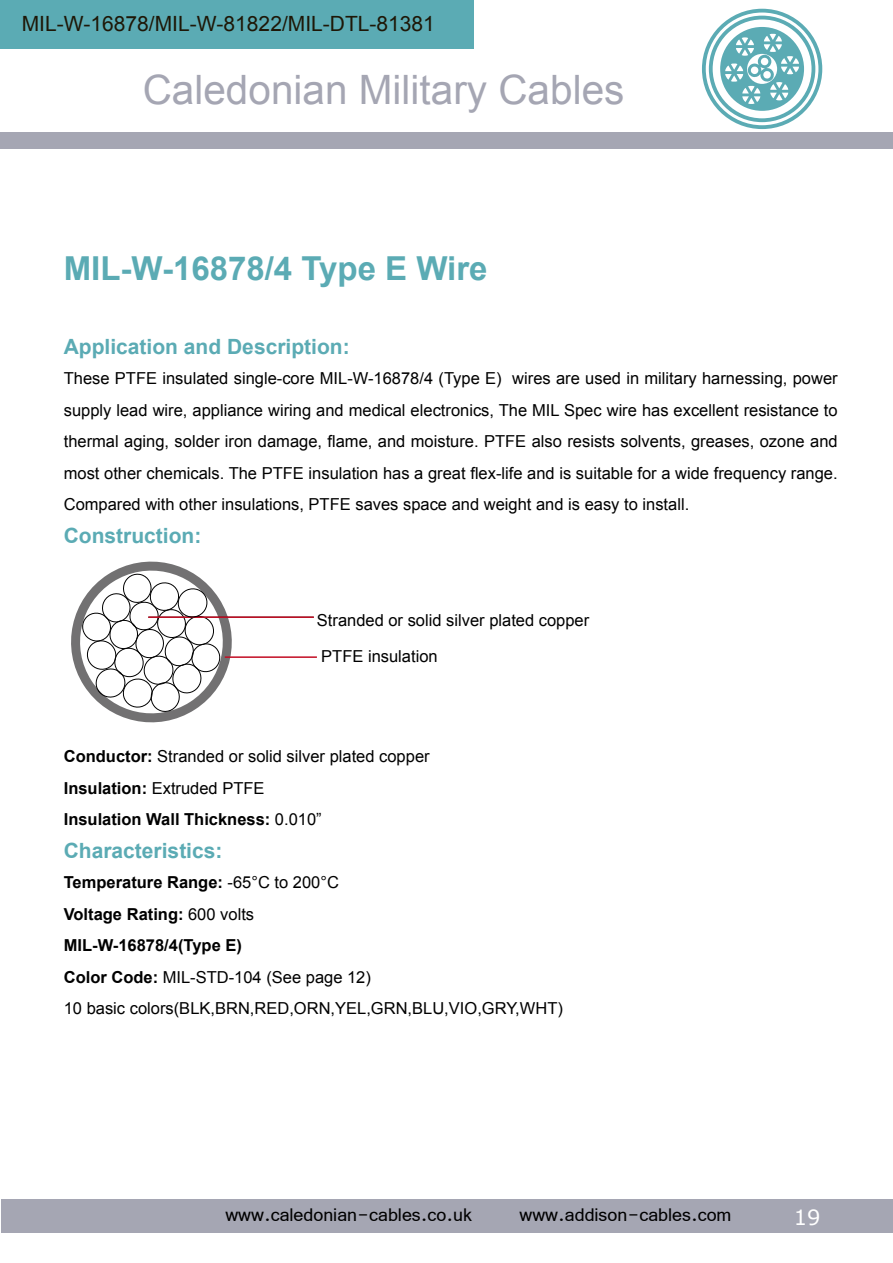
<style>
.page{position:relative;width:893px;height:1263px;background:#fff}
.page>*{position:absolute;margin:0;border:0;box-sizing:border-box;transform-origin:0 0}
.t1{font:40.5px "Arial";color:#a5a6b3}
.t2{font:700 33px "Arial";color:#5babb4}
.t3{font:27px "Vrinda";color:#000}
.t4{font:700 21px "Arial";color:#5babb4}
.t5{font:21px "Arial";color:#1e1707}
.t6{font:21px "Verdana";color:#fff}
.t7{font:16.5px/31.5px "Arial";color:#000}
.s1{font-weight:700}
</style>
<div class="page">
<div style="left:1px;top:1199px;width:891px;height:34px;background:#a5a6b3"></div>
<div style="left:0;top:0;width:474px;height:49px;background:#5babb4"></div>
<div style="left:0;top:133px;width:892px;height:16px;background:#a5a6b3"></div>
<svg style="left:702px;top:9px;width:120px;height:120px"></svg>
<hr style="left:225px;top:656px;width:92px;height:2px;background:#c30d23">
<hr style="left:148px;top:616px;width:166px;height:2px;background:#c30d23">
<svg style="left:71px;top:561px;width:167px;height:162px"></svg>
<p class="t5" style="left:22px;top:10px;width:415px">MIL-W-16878/MIL-W-81822/MIL-DTL-81381</p>
<h1 class="t1" style="left:143px;top:63px;width:483px">Caledonian Military Cables</h1>
<h2 class="t2" style="left:64px;top:247px;width:425px">MIL-W-16878/4 Type E Wire</h2>
<p class="t4" style="left:64px;top:333px;width:287px">Application and Description:</p>
<p class="t7" style="left:64px;top:363px;width:775px;text-align:justify">These PTFE insulated single-core MIL-W-16878/4 (Type E) wires are used in military harnessing, power supply lead wire, appliance wiring and medical electronics, The MIL Spec wire has excellent resistance to thermal aging, solder iron damage, flame, and moisture. PTFE also resists solvents, greases, ozone and most other chemicals. The PTFE insulation has a great flex-life and is suitable for a wide frequency range.<br>Compared with other insulations, PTFE saves space and weight and is easy to install.</p>
<p class="t4" style="left:64px;top:522px;width:139px">Construction:</p>
<p class="t7" style="left:317px;top:604px;width:274px">Stranded or solid silver plated copper</p>
<p class="t7" style="left:321px;top:641px;width:118px">PTFE insulation</p>
<p class="t7" style="left:64px;top:741px;width:367px"><span class="s1">Conductor:</span> Stranded or solid silver plated copper<br><span class="s1">Insulation:</span> Extruded PTFE<br><span class="s1">Insulation Wall Thickness:</span> 0.010”</p>
<p class="t4" style="left:64px;top:837px;width:160px">Characteristics:</p>
<p class="t7" style="left:64px;top:867px;width:501px"><span class="s1">Temperature Range:</span> -65°C to 200°C<br><span class="s1">Voltage Rating:</span> 600 volts<br><span class="s1">MIL-W-16878/4(Type E)<br>Color Code:</span> MIL-STD-104 (See page 12)<br>10 basic colors(BLK,BRN,RED,ORN,YEL,GRN,BLU,VIO,GRY,WHT)</p>
<h3 class="t3" style="left:225px;top:1202px;width:248px">www.caledonian-cables.co.uk</h3>
<h3 class="t3" style="left:519px;top:1202px;width:214px">www.addison-cables.com</h3>
<p class="t6" style="left:794px;top:1204px;width:28px">19</p>
</div>
